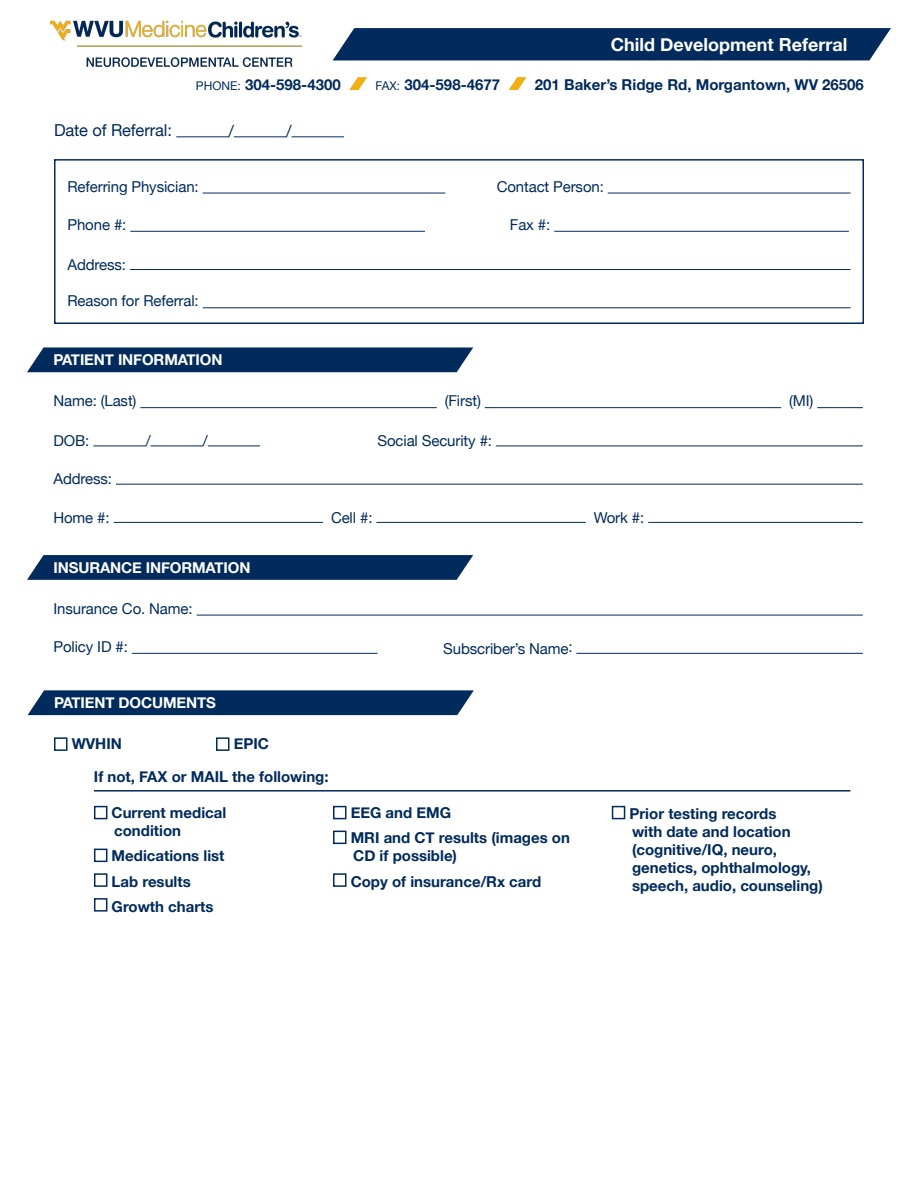
<style>
.page{position:relative;width:918px;height:1188px;background:#fff}
.page>*{position:absolute;margin:0;border:0;box-sizing:border-box;transform-origin:0 0}
.t1{font:700 18px "Helvetica Neue";color:#fff}
.t2{font:16.5px "Helvetica Neue";letter-spacing:-.01em;color:#002b5c}
.Record_Main_Line{font:700 15px/18px "Helvetica Neue";color:#002b5c}
.t3{font:15px "Helvetica Neue";letter-spacing:-.01em;color:#002b5c}
.t4{font:700 15px "Helvetica Neue";letter-spacing:-.01em;color:#fff}
.s1{font-weight:400;font-size:12px}
</style>
<div class="page">
<svg style="left:349px;top:77px;width:18px;height:13px"></svg>
<svg style="left:509px;top:77px;width:18px;height:13px"></svg>
<div style="left:333px;top:28px;width:558px;height:32px;background:#002b5c"></div>
<hr style="left:176px;top:137px;width:53px;height:1px;background:#002b5c">
<hr style="left:234px;top:137px;width:52px;height:1px;background:#002b5c">
<hr style="left:292px;top:137px;width:52px;height:1px;background:#002b5c">
<svg style="left:28px;top:690px;width:446px;height:25px;background:#0c3564"></svg>
<svg style="left:54px;top:737px;width:14px;height:14px"></svg>
<svg style="left:216px;top:737px;width:14px;height:14px"></svg>
<hr style="left:203px;top:193px;width:242px;height:1px;background:#002b5c">
<hr style="left:608px;top:193px;width:242px;height:1px;background:#002b5c">
<hr style="left:130px;top:231px;width:295px;height:1px;background:#002b5c">
<hr style="left:554px;top:231px;width:295px;height:1px;background:#002b5c">
<hr style="left:130px;top:269px;width:720px;height:1px;background:#002b5c">
<hr style="left:203px;top:308px;width:647px;height:1px;background:#002b5c">
<div style="left:54px;top:159px;width:810px;height:165px;border:2px solid #002b5c"></div>
<svg style="left:93px;top:805px;width:15px;height:15px"></svg>
<svg style="left:93px;top:848px;width:15px;height:15px"></svg>
<svg style="left:93px;top:873px;width:15px;height:14px"></svg>
<svg style="left:93px;top:898px;width:15px;height:14px"></svg>
<hr style="left:94px;top:790px;width:756px;height:2px;background:#002b5c">
<svg style="left:27px;top:555px;width:446px;height:25px;background:#0b3463"></svg>
<hr style="left:197px;top:615px;width:666px;height:1px;background:#002b5c">
<hr style="left:132px;top:653px;width:245px;height:1px;background:#002b5c">
<hr style="left:576px;top:653px;width:287px;height:1px;background:#002b5c">
<svg style="left:27px;top:347px;width:446px;height:25px;background:#0d3664"></svg>
<hr style="left:140px;top:407px;width:297px;height:1px;background:#002b5c">
<hr style="left:485px;top:407px;width:296px;height:1px;background:#002b5c">
<hr style="left:817px;top:407px;width:46px;height:1px;background:#002b5c">
<hr style="left:93px;top:446px;width:53px;height:1px;background:#002b5c">
<hr style="left:151px;top:446px;width:52px;height:1px;background:#002b5c">
<hr style="left:208px;top:446px;width:52px;height:1px;background:#002b5c">
<hr style="left:496px;top:446px;width:367px;height:1px;background:#002b5c">
<hr style="left:116px;top:484px;width:747px;height:1px;background:#002b5c">
<hr style="left:114px;top:522px;width:209px;height:1px;background:#002b5c">
<hr style="left:376px;top:522px;width:210px;height:1px;background:#002b5c">
<hr style="left:648px;top:522px;width:215px;height:1px;background:#002b5c">
<svg style="left:333px;top:805px;width:14px;height:15px"></svg>
<svg style="left:333px;top:830px;width:14px;height:15px"></svg>
<svg style="left:333px;top:873px;width:14px;height:14px"></svg>
<svg style="left:611px;top:805px;width:15px;height:15px"></svg>
<img style="left:50px;top:21px;width:251px;height:45px">
<p class="t1" style="left:611px;top:31px;width:238px">Child Development Referral</p>
<p class="Record_Main_Line" style="left:196px;top:76px;width:146px"><span class="s1">PHONE:</span> 304-598-4300</p>
<p class="Record_Main_Line" style="left:376px;top:76px;width:126px"><span class="s1">FAX:</span> 304-598-4677</p>
<p class="Record_Main_Line" style="left:535px;top:76px;width:331px">201 Baker’s Ridge Rd, Morgantown, WV 26506</p>
<p class="t2" style="left:54px;top:118px;width:119px">Date of Referral:</p>
<p class="t2" style="left:229px;top:119px;width:7px">/</p>
<p class="t2" style="left:286px;top:119px;width:7px">/</p>
<p class="t3" style="left:68px;top:176px;width:133px">Referring Physician:</p>
<p class="t3" style="left:497px;top:176px;width:109px">Contact Person:</p>
<p class="t3" style="left:68px;top:214px;width:60px">Phone #:</p>
<p class="t3" style="left:510px;top:214px;width:42px">Fax #:</p>
<p class="t3" style="left:68px;top:254px;width:60px">Address:</p>
<p class="t3" style="left:68px;top:290px;width:133px">Reason for Referral:</p>
<p class="t4" style="left:53px;top:348px;width:171px">PATIENT INFORMATION</p>
<p class="t3" style="left:53px;top:390px;width:85px">Name: (Last)</p>
<p class="t3" style="left:445px;top:390px;width:38px">(First)</p>
<p class="t3" style="left:789px;top:390px;width:26px">(MI)</p>
<p class="t3" style="left:53px;top:430px;width:38px">DOB:</p>
<p class="t3" style="left:146px;top:430px;width:6px">/</p>
<p class="t3" style="left:203px;top:430px;width:6px">/</p>
<p class="t3" style="left:377px;top:430px;width:116px">Social Security #:</p>
<p class="t3" style="left:53px;top:468px;width:60px">Address:</p>
<p class="t3" style="left:53px;top:506px;width:58px">Home #:</p>
<p class="t3" style="left:331px;top:506px;width:43px">Cell #:</p>
<p class="t3" style="left:594px;top:506px;width:52px">Work #:</p>
<p class="t4" style="left:53px;top:556px;width:199px">INSURANCE INFORMATION</p>
<p class="t3" style="left:53px;top:598px;width:141px">Insurance Co. Name:</p>
<p class="t3" style="left:53px;top:636px;width:76px">Policy ID #:</p>
<p class="t3" style="left:443px;top:637px;width:131px">Subscriber’s Name:</p>
<p class="t4" style="left:54px;top:691px;width:163px">PATIENT DOCUMENTS</p>
<p class="Record_Main_Line" style="left:72px;top:735px;width:52px">WVHIN</p>
<p class="Record_Main_Line" style="left:234px;top:735px;width:37px">EPIC</p>
<p class="Record_Main_Line" style="left:94px;top:768px;width:236px">If not, FAX or MAIL the following:</p>
<p class="Record_Main_Line" style="left:112px;top:804px;width:116px">Current medical condition</p>
<p class="Record_Main_Line" style="left:112px;top:847px;width:114px">Medications list</p>
<p class="Record_Main_Line" style="left:112px;top:873px;width:81px">Lab results</p>
<p class="Record_Main_Line" style="left:112px;top:898px;width:103px">Growth charts</p>
<p class="Record_Main_Line" style="left:351px;top:804px;width:102px">EEG and EMG</p>
<p class="Record_Main_Line" style="left:351px;top:829px;width:221px">MRI and CT results (images on<br>CD if possible)</p>
<p class="Record_Main_Line" style="left:351px;top:873px;width:192px">Copy of insurance/Rx card</p>
<p class="Record_Main_Line" style="left:629px;top:805px;width:195px">Prior testing records<br>with date and location (cognitive/IQ, neuro, genetics, ophthalmology, speech, audio, counseling)</p>
</div>
